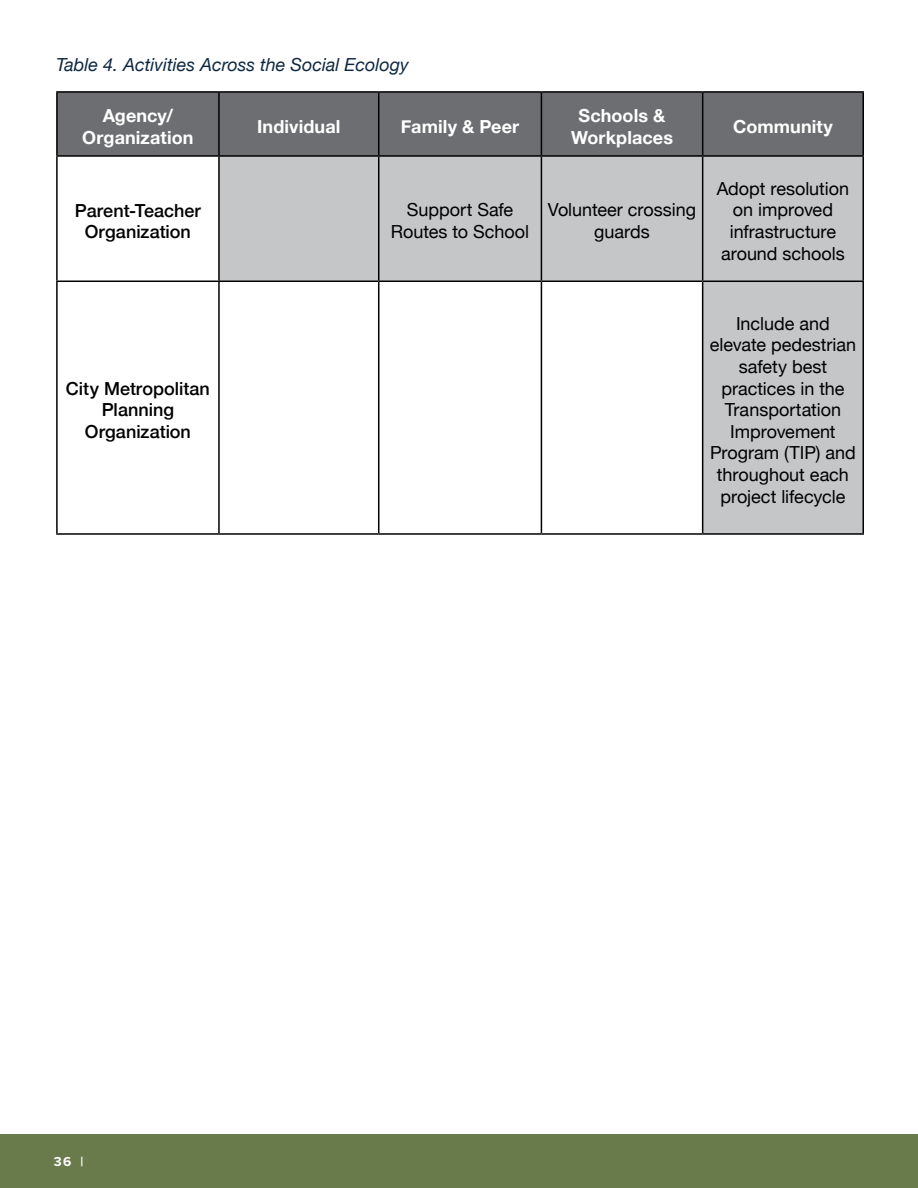
<style>
.page{position:relative;width:918px;height:1188px;background:#fff}
.page>*{position:absolute;margin:0;border:0;box-sizing:border-box;transform-origin:0 0}
.t1{font:18px/21.6px "Helvetica Neue";color:#000;text-align:center}
.t2{font:700 18px/21.6px "Helvetica Neue";letter-spacing:.005em;color:#fff;text-align:center}
.t3{font:500 18px/21.6px "Helvetica Neue";color:#000;text-align:center}
.t4{font:italic 18px "Helvetica Neue";color:#0e2841}
.t5{font:700 13.5px "Proxima Nova";color:#fff}
</style>
<div class="page">
<div style="left:0;top:1134px;width:918px;height:54px;background:#697a4b"></div>
<div style="left:58px;top:93px;width:804px;height:62px;background:#6d6e71"></div>
<svg style="left:220px;top:157px;width:642px;height:376px"></svg>
<hr style="left:56px;top:91px;width:163px;height:2px;background:#000">
<hr style="left:56px;top:93px;width:2px;height:62px;background:#000">
<hr style="left:219px;top:91px;width:160px;height:2px;background:#000">
<hr style="left:218px;top:93px;width:2px;height:62px;background:#000">
<hr style="left:379px;top:91px;width:162px;height:2px;background:#000">
<hr style="left:378px;top:93px;width:1px;height:62px;background:#000">
<hr style="left:541px;top:91px;width:162px;height:2px;background:#000">
<hr style="left:541px;top:93px;width:1px;height:62px;background:#000">
<hr style="left:703px;top:91px;width:161px;height:2px;background:#000">
<hr style="left:702px;top:93px;width:1px;height:62px;background:#000">
<hr style="left:862px;top:93px;width:2px;height:62px;background:#000">
<hr style="left:56px;top:281px;width:163px;height:1px;background:#000">
<hr style="left:56px;top:282px;width:2px;height:251px;background:#000">
<hr style="left:219px;top:281px;width:160px;height:1px;background:#000">
<hr style="left:218px;top:282px;width:2px;height:251px;background:#000">
<hr style="left:379px;top:281px;width:162px;height:1px;background:#000">
<hr style="left:378px;top:282px;width:1px;height:251px;background:#000">
<hr style="left:541px;top:281px;width:162px;height:1px;background:#000">
<hr style="left:541px;top:282px;width:1px;height:251px;background:#000">
<hr style="left:702px;top:282px;width:1px;height:251px;background:#000">
<hr style="left:56px;top:533px;width:163px;height:2px;background:#000">
<hr style="left:219px;top:533px;width:160px;height:2px;background:#000">
<hr style="left:379px;top:533px;width:162px;height:2px;background:#000">
<hr style="left:541px;top:533px;width:162px;height:2px;background:#000">
<hr style="left:56px;top:157px;width:2px;height:124px;background:#000">
<hr style="left:56px;top:155px;width:163px;height:2px;background:#000">
<hr style="left:219px;top:155px;width:160px;height:2px;background:#000">
<hr style="left:379px;top:155px;width:162px;height:2px;background:#000">
<hr style="left:541px;top:155px;width:162px;height:2px;background:#000">
<hr style="left:703px;top:155px;width:161px;height:2px;background:#000">
<hr style="left:218px;top:157px;width:2px;height:124px;background:#000">
<hr style="left:378px;top:157px;width:1px;height:124px;background:#000">
<hr style="left:541px;top:157px;width:1px;height:124px;background:#000">
<hr style="left:702px;top:157px;width:1px;height:124px;background:#000">
<hr style="left:862px;top:157px;width:2px;height:124px;background:#000">
<hr style="left:862px;top:282px;width:2px;height:251px;background:#000">
<hr style="left:703px;top:281px;width:161px;height:1px;background:#000">
<hr style="left:703px;top:533px;width:161px;height:2px;background:#000">
<p class="t4" style="left:56px;top:52px;width:354px">Table 4. Activities Across the Social Ecology</p>
<p class="t2" style="left:82px;top:105px;width:113px">Agency/<br>Organization</p>
<p class="t2" style="left:257px;top:116px;width:85px">Individual</p>
<p class="t2" style="left:401px;top:116px;width:120px">Family &amp; Peer</p>
<p class="t2" style="left:571px;top:105px;width:103px">Schools &amp;<br>Workplaces</p>
<p class="t2" style="left:733px;top:116px;width:101px">Community</p>
<p class="t3" style="left:75px;top:198px;width:127px">Parent-Teacher<br>Organization</p>
<p class="t1" style="left:391px;top:200px;width:140px">Support Safe<br>Routes to School</p>
<p class="t1" style="left:548px;top:200px;width:150px">Volunteer crossing guards</p>
<p class="t1" style="left:717px;top:179px;width:134px">Adopt resolution on improved infrastructure around schools</p>
<p class="t3" style="left:66px;top:376px;width:146px">City Metropolitan<br>Planning<br>Organization</p>
<p class="t1" style="left:710px;top:314px;width:148px">Include and elevate pedestrian safety best practices in the<br>Transportation<br>Improvement<br>Program (TIP) and throughout each project lifecycle</p>
<p class="t5" style="left:54px;top:1152px;width:31px">36 |</p>
</div>
